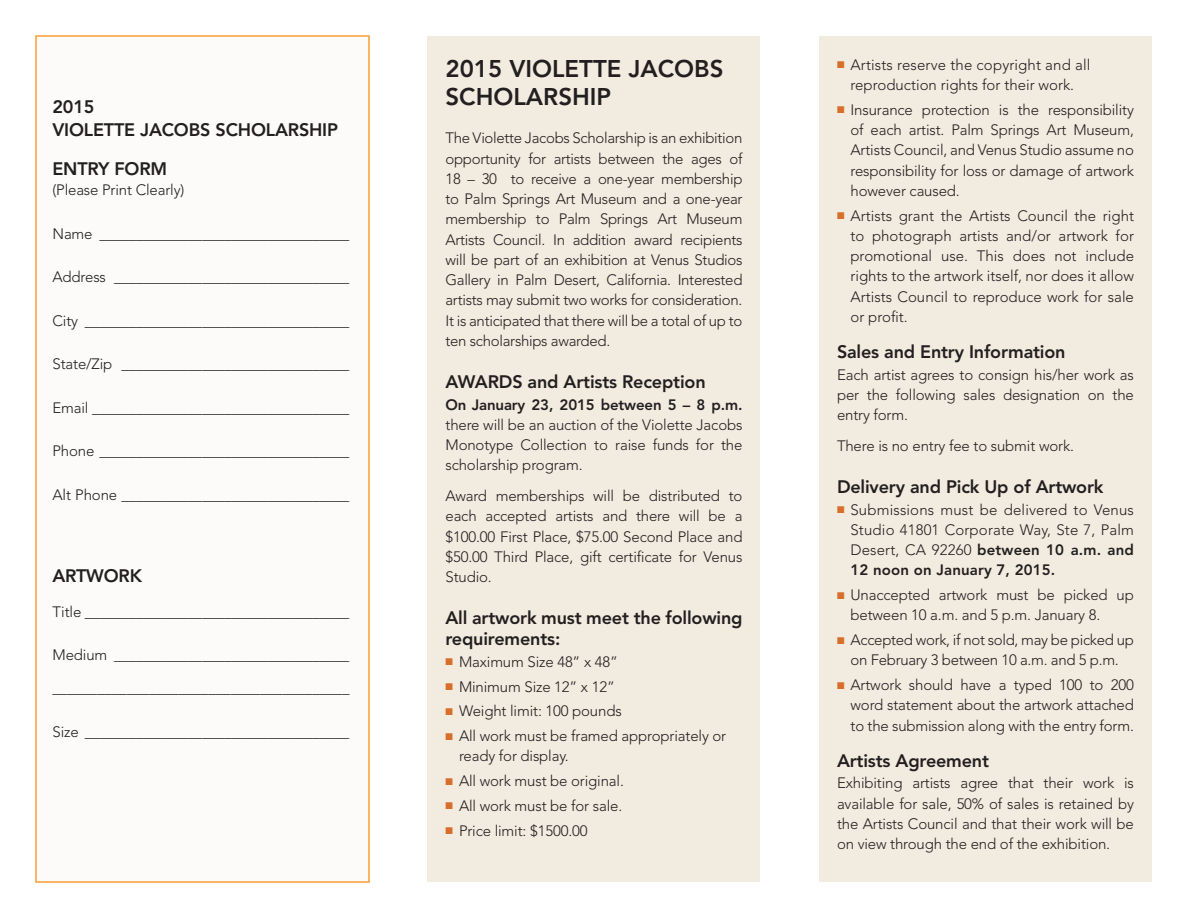
<style>
.page{position:relative;width:1188px;height:918px;background:#fff}
.page>*{position:absolute;margin:0;border:0;box-sizing:border-box;transform-origin:0 0}
.t1{font:800 24px/28.5px "Avenir LT Std";color:#231f20}
.heading-2{font:800 18px/21px "Avenir LT Std";letter-spacing:-.01em;color:#231f20}
.text{font:300 15px/20.2px "Avenir LT Std";letter-spacing:-.01em;color:#231f20;text-align:justify}
.indent_text{font:300 15px/20.2px "Avenir LT Std";letter-spacing:-.01em;color:#231f20;text-align:justify}
.s1{font-weight:800}
.s2{color:#d76e2a}
</style>
<div class="page">
<div style="left:35px;top:35px;width:335px;height:848px;background:#fcfbf9;border:2px solid #f99f33"></div>
<div style="left:428px;top:36px;width:332px;height:846px;background:#f2ece0"></div>
<div style="left:819px;top:36px;width:333px;height:846px;background:#f2ece0"></div>
<p class="heading-2" style="left:52px;top:97px;width:44px">2015</p>
<p class="heading-2" style="left:52px;top:119px;width:287px">VIOLETTE JACOBS SCHOLARSHIP</p>
<p class="heading-2" style="left:52px;top:158px;width:116px">ENTRY FORM</p>
<p class="text" style="left:52px;top:180px;width:133px">(Please Print Clearly)</p>
<p class="text" style="left:52px;top:223px;width:298px">Name __________________________________</p>
<p class="text" style="left:52px;top:267px;width:298px">Address ________________________________</p>
<p class="text" style="left:52px;top:310px;width:298px">City ____________________________________</p>
<p class="text" style="left:52px;top:354px;width:298px">State/Zip _______________________________</p>
<p class="text" style="left:52px;top:397px;width:298px">Email ___________________________________</p>
<p class="text" style="left:52px;top:441px;width:298px">Phone __________________________________</p>
<p class="text" style="left:52px;top:484px;width:298px">Alt Phone _______________________________</p>
<p class="heading-2" style="left:52px;top:565px;width:91px">ARTWORK</p>
<p class="text" style="left:52px;top:601px;width:298px">Title ____________________________________</p>
<p class="text" style="left:52px;top:645px;width:298px">Medium ________________________________</p>
<p class="text" style="left:52px;top:678px;width:299px">________________________________________</p>
<p class="text" style="left:52px;top:721px;width:298px">Size ____________________________________</p>
<p class="t1" style="left:446px;top:54px;width:280px">2015 VIOLETTE JACOBS<br>SCHOLARSHIP</p>
<p class="text" style="left:446px;top:128px;width:299px">The Violette Jacobs Scholarship is an exhibition opportunity for artists between the ages of 18 – 30 to receive a one-year membership to Palm Springs Art Museum and a one-year membership to Palm Springs Art Museum Artists Council. In addition award recipients will be part of an exhibition at Venus Studios Gallery in Palm Desert, California. Interested artists may submit two works for consideration.<br>It is anticipated that there will be a total of up to ten scholarships awarded.</p>
<p class="heading-2" style="left:446px;top:371px;width:262px">AWARDS and Artists Reception</p>
<p class="text" style="left:446px;top:394px;width:299px"><span class="s1">On January 23, 2015 between 5 – 8 p.m. </span>there will be an auction of the Violette Jacobs Monotype Collection to raise funds for the scholarship program.</p>
<p class="text" style="left:446px;top:486px;width:299px">Award memberships will be distributed to each accepted artists and there will be a $100.00 First Place, $75.00 Second Place and $50.00 Third Place, gift certificate for Venus Studio.</p>
<p class="heading-2" style="left:446px;top:607px;width:299px">All artwork must meet the following requirements:</p>
<p class="indent_text" style="left:446px;top:652px;width:174px"><span class="s2">■</span> Maximum Size 48” x 48”</p>
<p class="indent_text" style="left:446px;top:676px;width:171px"><span class="s2">■</span> Minimum Size 12” x 12”</p>
<p class="indent_text" style="left:446px;top:701px;width:178px"><span class="s2">■</span> Weight limit: 100 pounds</p>
<p class="indent_text" style="left:459px;top:726px;width:269px;text-indent:-14px"><span class="s2">■</span> All work must be framed appropriately or ready for display.</p>
<p class="indent_text" style="left:446px;top:771px;width:180px"><span class="s2">■</span> All work must be original.</p>
<p class="indent_text" style="left:446px;top:796px;width:178px"><span class="s2">■</span> All work must be for sale.</p>
<p class="indent_text" style="left:446px;top:820px;width:144px"><span class="s2">■</span> Price limit: $1500.00</p>
<p class="indent_text" style="left:837px;top:55px;width:255px;text-align:center"><span class="s2">■</span> Artists reserve the copyright and all reproduction rights for their work.</p>
<p class="indent_text" style="left:850px;top:100px;width:285px;text-indent:-14px"><span class="s2">■</span> Insurance protection is the responsibility of each artist. Palm Springs Art Museum, Artists Council, and Venus Studio assume no responsibility for loss or damage of artwork however caused.</p>
<p class="indent_text" style="left:850px;top:205px;width:285px;text-indent:-14px"><span class="s2">■</span> Artists grant the Artists Council the right to photograph artists and/or artwork for promotional use. This does not include rights to the artwork itself, nor does it allow Artists Council to reproduce work for sale or profit.</p>
<p class="heading-2" style="left:837px;top:341px;width:230px">Sales and Entry Information</p>
<p class="text" style="left:837px;top:364px;width:299px">Each artist agrees to consign his/her work as per the following sales designation on the entry form.</p>
<p class="text" style="left:837px;top:436px;width:238px">There is no entry fee to submit work.</p>
<p class="heading-2" style="left:837px;top:476px;width:268px">Delivery and Pick Up of Artwork</p>
<p class="indent_text" style="left:850px;top:499px;width:285px;text-indent:-14px"><span class="s2">■</span> Submissions must be delivered to Venus Studio 41801 Corporate Way, Ste 7, Palm Desert, CA 92260 <span class="s1">between 10 a.m. and 12 noon on January 7, 2015.</span></p>
<p class="indent_text" style="left:850px;top:585px;width:285px;text-indent:-14px"><span class="s2">■</span> Unaccepted artwork must be picked up between 10 a.m. and 5 p.m. January 8.</p>
<p class="indent_text" style="left:837px;top:630px;width:299px;text-align:center"><span class="s2">■</span> Accepted work, if not sold, may be picked up on February 3 between 10 a.m. and 5 p.m.</p>
<p class="indent_text" style="left:850px;top:675px;width:285px;text-indent:-14px"><span class="s2">■</span> Artwork should have a typed 100 to 200 word statement about the artwork attached to the submission along with the entry form.</p>
<p class="heading-2" style="left:837px;top:750px;width:154px">Artists Agreement</p>
<p class="text" style="left:837px;top:773px;width:299px">Exhibiting artists agree that their work is available for sale, 50% of sales is retained by the Artists Council and that their work will be on view through the end of the exhibition.</p>
</div>
